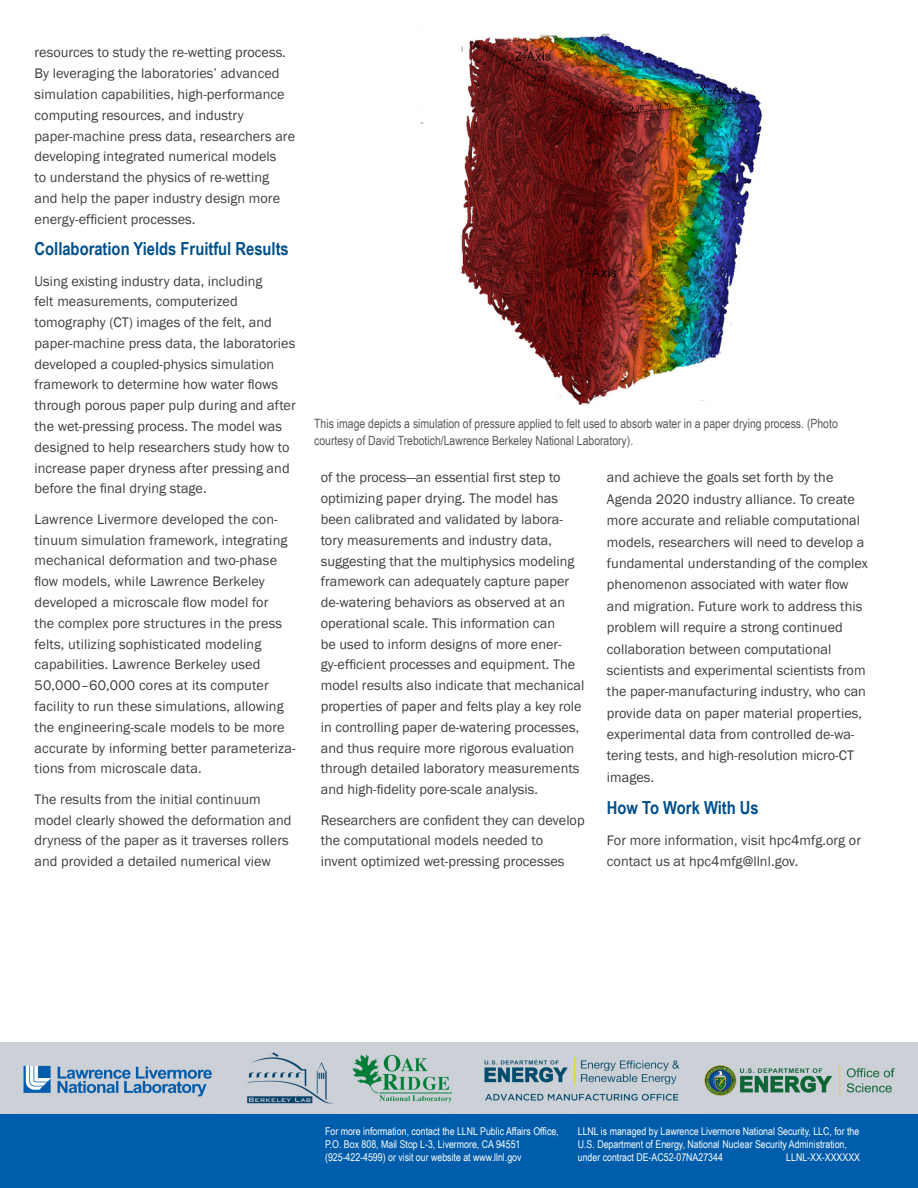
<style>
.page{position:relative;width:918px;height:1188px;background:#fff}
.page>*{position:absolute;margin:0;border:0;box-sizing:border-box;transform-origin:0 0}
._05_text{font:700 18px "Arial Narrow";color:#004f8a}
._05_text-2{font:14.25px/20.9px "Franklin Gothic";letter-spacing:.005em;color:#3e3e3f}
._00_Caption{font:12.75px/16.5px "Arial Narrow";color:#57585a}
.t1{font:10.8px/12.8px "Arial Narrow";color:#fff}
</style>
<div class="page">
<div style="left:0;top:1053px;width:918px;height:135px;background:#005dab"></div>
<img style="left:419px;top:29px;width:343px;height:376px">
<img style="left:0;top:1042px;width:918px;height:72px">
<p class="_05_text-2" style="left:35px;top:43px;width:262px">resources to study the re-wetting process.<br>By leveraging the laboratories’ advanced simulation capabilities, high-performance computing resources, and industry paper-machine press data, researchers are developing integrated numerical models<br>to understand the physics of re-wetting and help the paper industry design more energy-efficient processes.</p>
<p class="_05_text" style="left:35px;top:235px;width:256px">Collaboration Yields Fruitful Results</p>
<p class="_05_text-2" style="left:35px;top:271px;width:263px">Using existing industry data, including<br>felt measurements, computerized tomography (CT) images of the felt, and paper-machine press data, the laboratories developed a coupled-physics simulation framework to determine how water flows through porous paper pulp during and after the wet-pressing process. The model was designed to help researchers study how to increase paper dryness after pressing and before the final drying stage.</p>
<p class="_05_text-2" style="left:35px;top:509px;width:263px">Lawrence Livermore developed the con&shy;tinuum simulation framework, integrating mechanical deformation and two-phase flow models, while Lawrence Berkeley developed a microscale flow model for<br>the complex pore structures in the press felts, utilizing sophisticated modeling capabilities. Lawrence Berkeley used 50,000–60,000 cores at its computer facility to run these simulations, allowing the engineering-scale models to be more accurate by informing better parameteriza&shy;tions from microscale data.</p>
<p class="_05_text-2" style="left:35px;top:789px;width:259px">The results from the initial continuum model clearly showed the deformation and dryness of the paper as it traverses rollers and provided a detailed numerical view</p>
<p class="_00_Caption" style="left:314px;top:415px;width:525px">This image depicts a simulation of pressure applied to felt used to absorb water in a paper drying process. (Photo courtesy of David Trebotich/Lawrence Berkeley National Laboratory).</p>
<p class="_05_text-2" style="left:321px;top:468px;width:265px">of the process—an essential first step to optimizing paper drying. The model has been calibrated and validated by labora&shy;tory measurements and industry data, suggesting that the multiphysics modeling framework can adequately capture paper de-watering behaviors as observed at an operational scale. This information can<br>be used to inform designs of more ener&shy;gy-efficient processes and equipment. The model results also indicate that mechanical properties of paper and felts play a key role in controlling paper de-watering processes, and thus require more rigorous evaluation through detailed laboratory measurements and high-fidelity pore-scale analysis.</p>
<p class="_05_text-2" style="left:321px;top:810px;width:265px">Researchers are confident they can develop the computational models needed to<br>invent optimized wet-pressing processes</p>
<p class="_05_text-2" style="left:607px;top:467px;width:262px;line-height:21.5px">and achieve the goals set forth by the Agenda 2020 industry alliance. To create more accurate and reliable computational models, researchers will need to develop a fundamental understanding of the complex phenomenon associated with water flow and migration. Future work to address this problem will require a strong continued collaboration between computational scientists and experimental scientists from the paper-manufacturing industry, who can provide data on paper material properties, experimental data from controlled de-wa&shy;tering tests, and high-resolution micro-CT images.</p>
<p class="_05_text" style="left:607px;top:794px;width:153px">How To Work With Us</p>
<p class="_05_text-2" style="left:607px;top:830px;width:256px;line-height:21.5px">For more information, visit hpc4mfg.org or contact us at hpc4mfg@llnl.gov.</p>
<p class="t1" style="left:325px;top:1125px;width:235px">For more information, contact the LLNL Public Affairs Office,<br>P.O. Box 808, Mail Stop L-3, Livermore, CA 94551 (925-422-4599) or visit our website at www.llnl.gov</p>
<p class="t1" style="left:578px;top:1125px;width:283px">LLNL is managed by Lawrence Livermore National Security, LLC, for the<br>U.S. Department of Energy, National Nuclear Security Administration, under contract DE-AC52-07NA27344</p>
<p class="t1" style="left:786px;top:1150px;width:75px">LLNL-XX-XXXXXX</p>
</div>
